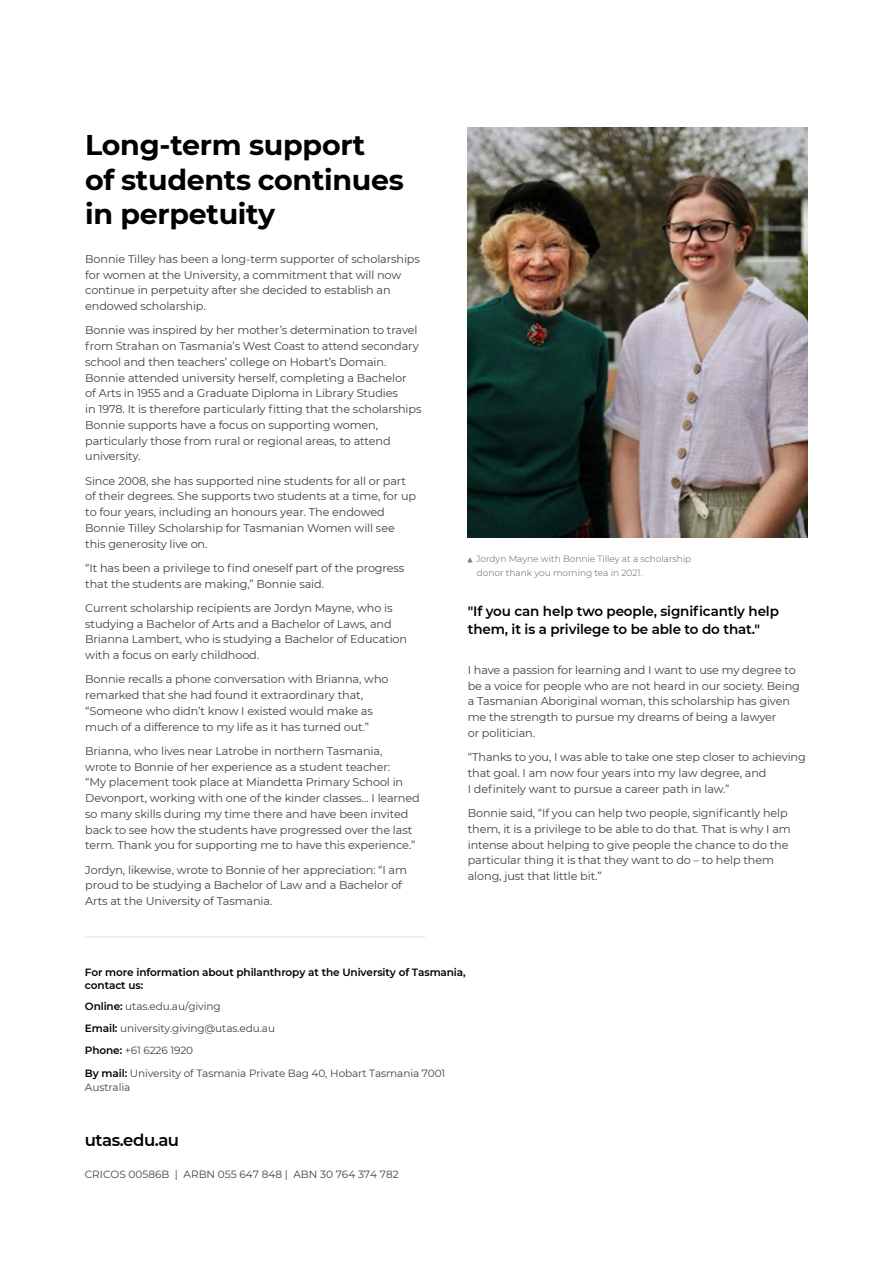
<style>
.page{position:relative;width:893px;height:1263px;background:#fff}
.page>*{position:absolute;margin:0;border:0;box-sizing:border-box;transform-origin:0 0}
.t1{font:700 28.5px/34.5px "Montserrat";letter-spacing:-.01em;color:#000}
.t2{font:600 16.5px "Montserrat";letter-spacing:-.025em;color:#000}
.t3{font:600 13.5px/18px "Montserrat";letter-spacing:-.01em;color:#000}
.t4{font:11.25px/15.8px "Montserrat";letter-spacing:-.01em;color:#414042}
.t5{font:10.5px/22px "Montserrat";letter-spacing:-.01em;color:#414042}
.t6{font:600 10.5px/13.5px "Montserrat";letter-spacing:-.01em;color:#000}
.t7{font:300 9px/13.5px "Montserrat";color:#58595b}
.s1{font-weight:500;font-size:12px;color:#797a7d}
.s2{font-weight:600;color:#000}
.s3{font-style:inherit}
</style>
<div class="page">
<img style="left:468px;top:128px;width:340px;height:410px">
<hr style="left:85px;top:937px;width:340px;height:1px;background:#e2e3e4">
<h1 class="t1" style="left:85px;top:126px;width:320px">Long-term support<br>of students continues in perpetuity</h1>
<p class="t4" style="left:85px;top:251px;width:336px">Bonnie Tilley has been a long-term supporter of scholarships for women at the University, a commitment that will now continue in perpetuity after she decided to establish an endowed scholarship.</p>
<p class="t4" style="left:85px;top:322px;width:338px">Bonnie was inspired by her mother’s determination to travel from Strahan on Tasmania’s West Coast to attend secondary school and then teachers’ college on Hobart’s Domain.<br>Bonnie attended university herself, completing a Bachelor<br>of Arts in 1955 and a Graduate Diploma in Library Studies<br>in 1978. It is therefore particularly fitting that the scholarships Bonnie supports have a focus on supporting women, particularly those from rural or regional areas, to attend university.</p>
<p class="t4" style="left:85px;top:472px;width:332px">Since 2008, she has supported nine students for all or part of their degrees. She supports two students at a time, for up to four years, including an honours year. The endowed Bonnie Tilley Scholarship for Tasmanian Women will see this generosity live on.</p>
<p class="t4" style="left:85px;top:560px;width:321px">“It has been a privilege to find oneself part of the progress that the students are making,” Bonnie said.</p>
<p class="t4" style="left:85px;top:600px;width:323px">Current scholarship recipients are Jordyn Mayne, who is studying a Bachelor of Arts and a Bachelor of Laws, and Brianna Lambert, who is studying a Bachelor of Education with a focus on early childhood.</p>
<p class="t4" style="left:85px;top:671px;width:305px">Bonnie recalls a phone conversation with Brianna, who remarked that she had found it extraordinary that, “Someone who didn’t know I existed would make as much of a difference to my life as it has turned out.”</p>
<p class="t4" style="left:85px;top:743px;width:336px">Brianna, who lives near Latrobe in northern Tasmania,<br>wrote to Bonnie of her experience as a student teacher:<br>“My placement took place at Miandetta Primary School in Devonport, working with one of the kinder classes… I learned so many skills during my time there and have been invited back to see how the students have progressed over the last term. Thank you for supporting me to have this experience.”</p>
<p class="t4" style="left:85px;top:861px;width:323px">Jordyn, likewise, wrote to Bonnie of her appreciation: “I am proud to be studying a Bachelor of Law and a Bachelor of<br>Arts at the University of Tasmania.</p>
<p class="t7" style="left:477px;top:552px;width:216px;text-indent:-10px"><span class="s1">▲</span> Jordyn Mayne with Bonnie Tilley at a scholarship donor thank you morning tea in 2021.</p>
<p class="t3" style="left:468px;top:601px;width:313px">"If you can help two people, significantly help them, it is a privilege to be able to do that."</p>
<p class="t4" style="left:468px;top:662px;width:334px">I have a passion for learning and I want to use my degree to be a voice for people who are not heard in our society. Being a Tasmanian Aboriginal woman, this scholarship has given me the strength to pursue my dreams of being a lawyer<br>or politician.</p>
<p class="t4" style="left:468px;top:749px;width:340px">“Thanks to you, I was able to take one step closer to achieving that goal. I am now four years into my law degree, and<br>I definitely want to pursue a career path in law.”</p>
<p class="t4" style="left:468px;top:805px;width:325px">Bonnie said, “If you can help two people, significantly help them, it is a privilege to be able to do that. That is why I am intense about helping to give people the chance to do the particular thing it is that they want to do – to help them along, just that little bit.”</p>
<p class="t6" style="left:85px;top:965px;width:382px">For more information about philanthropy at the University of Tasmania, contact us:</p>
<p class="t5" style="left:85px;top:995px;width:192px"><span class="s2">Online:</span> utas.edu.au/giving<br><span class="s2">Email:</span> university.giving@utas.edu.au<br><span class="s2">Phone:</span> +61 6226 1920</p>
<p class="t5" style="left:85px;top:1066px;width:362px;line-height:13.5px"><span class="s2">By mail:</span> University of Tasmania Private Bag 40, Hobart Tasmania 7001<br>Australia</p>
<h2 class="t2" style="left:85px;top:1129px;width:96px">utas.edu.au</h2>
<p class="t5" style="left:85px;top:1163px;width:315px">CRICOS 00586B | ARBN 0<span class="s3">5</span>5 647 848 <span class="s3">| ABN 30 764 374 782</span></p>
</div>
